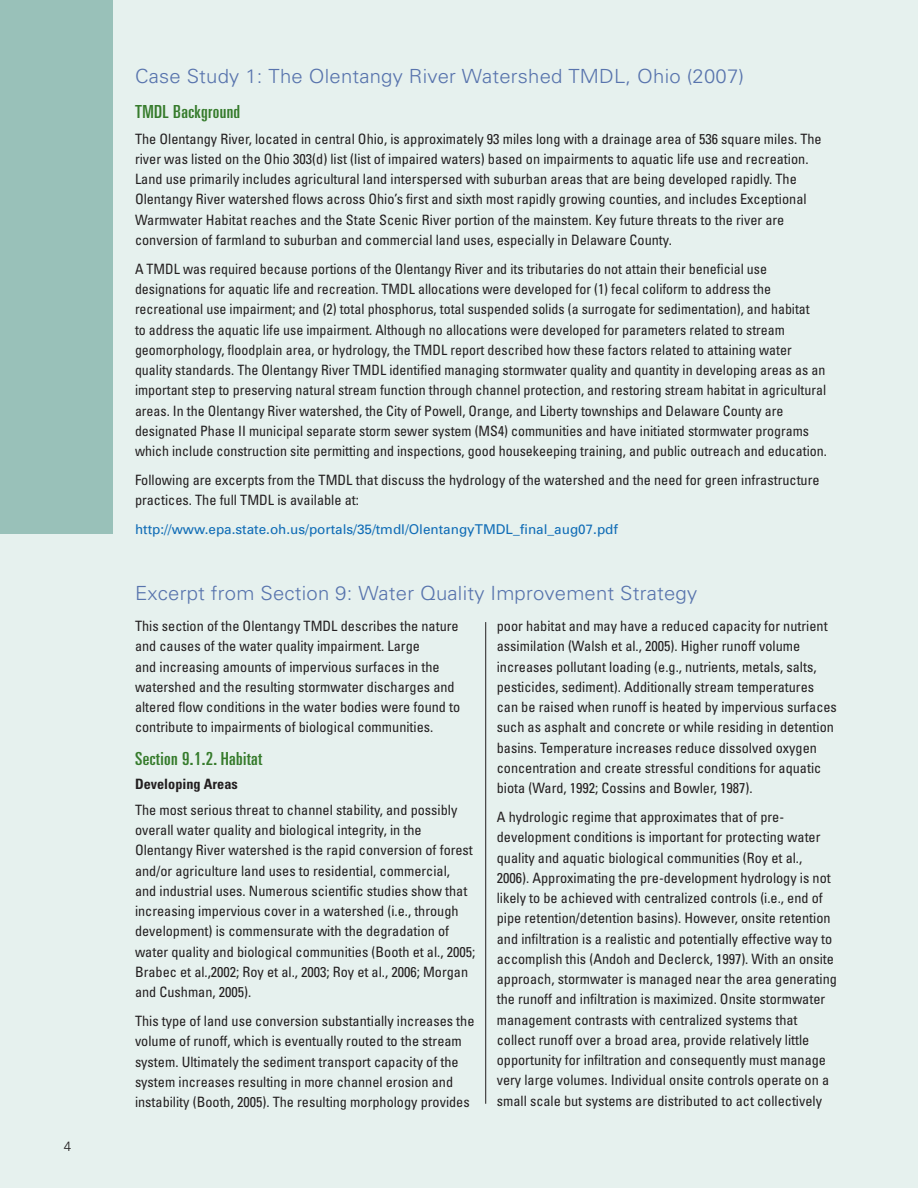
<style>
.page{position:relative;width:918px;height:1188px;background:#e6f1ee}
.page>*{position:absolute;margin:0;border:0;box-sizing:border-box;transform-origin:0 0}
.Subheads_1{font:300 19.5px "Univers";letter-spacing:.01em;color:#5874ad;scale:1.04 1}
.Subheads_2_2_Columns{font:ultra-condensed 18px "Univers";letter-spacing:.02em;color:#357b2b;scale:1.1 1}
.Body_2_Columns{font:condensed 14.25px/20.2px "Univers";color:#231f20}
.Body_1_Column{font:condensed 14.25px/20.2px "Univers";color:#231f20}
.Body_Bold_2_Columns{font:700 condensed 14.25px "Univers";color:#231f20}
.Body_1_Column-2{font:13.5px "Univers";color:#0f6cb6}
.t1{font:300 13.5px "Univers";color:#231f20}
</style>
<div class="page">
<div style="left:0;top:0;width:113px;height:534px;background:#99c1b9"></div>
<hr style="left:485px;top:622px;width:1px;height:482px;background:#231f20">
<p class="t1" style="left:64px;top:1138px;width:9px">4</p>
<p class="Subheads_1" style="left:135px;top:65px;width:587px">Case Study 1: The Olentangy River Watershed TMDL, Ohio (2007)</p>
<p class="Subheads_2_2_Columns" style="left:135px;top:101px;width:97px">TMDL Background</p>
<p class="Body_1_Column" style="left:135px;top:128px;width:688px">The Olentangy River, located in central Ohio, is approximately 93 miles long with a drainage area of 536 square miles. The river was listed on the Ohio 303(d) list (list of impaired waters) based on impairments to aquatic life use and recreation.<br>Land use primarily includes agricultural land interspersed with suburban areas that are being developed rapidly. The Olentangy River watershed flows across Ohio’s first and sixth most rapidly growing counties, and includes Exceptional Warmwater Habitat reaches and the State Scenic River portion of the mainstem. Key future threats to the river are conversion of farmland to suburban and commercial land uses, especially in Delaware County.</p>
<p class="Body_1_Column" style="left:135px;top:258px;width:693px">A TMDL was required because portions of the Olentangy River and its tributaries do not attain their beneficial use designations for aquatic life and recreation. TMDL allocations were developed for (1) fecal coliform to address the recreational use impairment; and (2) total phosphorus, total suspended solids (a surrogate for sedimentation), and habitat<br>to address the aquatic life use impairment. Although no allocations were developed for parameters related to stream geomorphology, floodplain area, or hydrology, the TMDL report described how these factors related to attaining water quality standards. The Olentangy River TMDL identified managing stormwater quality and quantity in developing areas as an important step to preserving natural stream function through channel protection, and restoring stream habitat in agricultural areas. In the Olentangy River watershed, the City of Powell, Orange, and Liberty townships and Delaware County are designated Phase II municipal separate storm sewer system (MS4) communities and have initiated stormwater programs which include construction site permitting and inspections, good housekeeping training, and public outreach and education.</p>
<p class="Body_1_Column" style="left:135px;top:469px;width:686px">Following are excerpts from the TMDL that discuss the hydrology of the watershed and the need for green infrastructure practices. The full TMDL is available at:</p>
<p class="Body_1_Column-2" style="left:135px;top:521px;width:485px">http://www.epa.state.oh.us/portals/35/tmdl/OlentangyTMDL_final_aug07.pdf</p>
<p class="Subheads_1" style="left:135px;top:581px;width:542px">Excerpt from Section 9: Water Quality Improvement Strategy</p>
<p class="Body_2_Columns" style="left:135px;top:616px;width:327px">This section of the Olentangy TMDL describes the nature and causes of the water quality impairment. Large<br>and increasing amounts of impervious surfaces in the watershed and the resulting stormwater discharges and altered flow conditions in the water bodies were found to contribute to impairments of biological communities.</p>
<p class="Subheads_2_2_Columns" style="left:135px;top:748px;width:117px">Section 9.1.2. Habitat</p>
<p class="Body_Bold_2_Columns" style="left:135px;top:775px;width:104px">Developing Areas</p>
<p class="Body_2_Columns" style="left:135px;top:799px;width:342px">The most serious threat to channel stability, and possibly overall water quality and biological integrity, in the Olentangy River watershed is the rapid conversion of forest and/or agriculture land uses to residential, commercial,<br>and industrial uses. Numerous scientific studies show that increasing impervious cover in a watershed (i.e., through development) is commensurate with the degradation of water quality and biological communities (Booth et al., 2005; Brabec et al.,2002; Roy et al., 2003; Roy et al., 2006; Morgan and Cushman, 2005).</p>
<p class="Body_2_Columns" style="left:135px;top:1010px;width:341px">This type of land use conversion substantially increases the volume of runoff, which is eventually routed to the stream system. Ultimately the sediment transport capacity of the system increases resulting in more channel erosion and instability (Booth, 2005). The resulting morphology provides</p>
<p class="Body_2_Columns" style="left:497px;top:616px;width:342px">poor habitat and may have a reduced capacity for nutrient assimilation (Walsh et al., 2005). Higher runoff volume increases pollutant loading (e.g., nutrients, metals, salts, pesticides, sediment). Additionally stream temperatures can be raised when runoff is heated by impervious surfaces such as asphalt and concrete or while residing in detention basins. Temperature increases reduce dissolved oxygen concentration and create stressful conditions for aquatic biota (Ward, 1992; Cossins and Bowler, 1987).</p>
<p class="Body_2_Columns" style="left:497px;top:807px;width:342px">A hydrologic regime that approximates that of pre&shy;development conditions is important for protecting water quality and aquatic biological communities (Roy et al., 2006). Approximating the pre-development hydrology is not likely to be achieved with centralized controls (i.e., end of pipe retention/detention basins). However, onsite retention and infiltration is a realistic and potentially effective way to accomplish this (Andoh and Declerck, 1997). With an onsite approach, stormwater is managed near the area generating the runoff and infiltration is maximized. Onsite stormwater management contrasts with centralized systems that collect runoff over a broad area, provide relatively little opportunity for infiltration and consequently must manage very large volumes. Individual onsite controls operate on a small scale but systems are distributed to act collectively</p>
</div>
